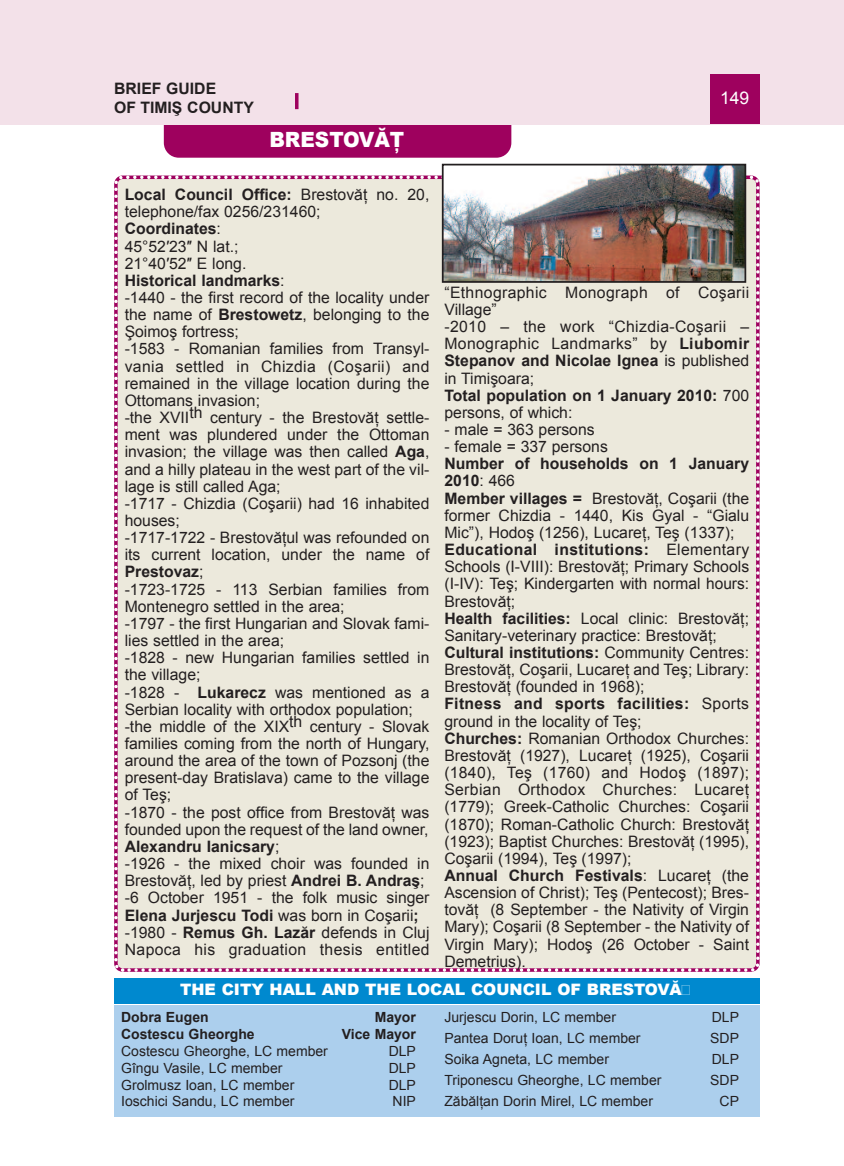
<style>
.page{position:relative;width:844px;height:1166px;background:#fff}
.page>*{position:absolute;margin:0;border:0;box-sizing:border-box;transform-origin:0 0}
.t1{font:900 21px "Arial";color:#fff;scale:.95 1}
.t2{font:17.5px "Arial";color:#fff}
.t3{font:15.75px/17.2px "Arial";color:#231f20}
.t4{font:15.75px/17.2px "Arial";letter-spacing:.02em;color:#231f20}
.t5{font:900 15.75px "Arial";color:#fff}
.t6{font:700 15.75px/18.9px "Arial";color:#231f20}
.t7{font:14px "Arial";color:#231f20}
.t8{font:700 14px "Arial";color:#231f20}
.s1{font-weight:700}
</style>
<div class="page">
<div style="left:164px;top:94px;width:347px;height:64px;background:#9e015e;border-radius:15px"></div>
<div style="left:0;top:0;width:843px;height:124px;background:#f3e1e9"></div>
<div style="left:709px;top:74px;width:50px;height:50px;background:#9e015e"></div>
<hr style="left:295px;top:93px;width:3px;height:16px;background:#9e015e">
<div style="left:114px;top:173px;width:646px;height:799px;background:#ece9dc"></div>
<svg style="left:121px;top:968px;width:3px;height:4px"></svg>
<div style="left:114px;top:1005px;width:645px;height:111px;background:#accfed"></div>
<div style="left:114px;top:978px;width:645px;height:26px;background:#0089cf"></div>
<img style="left:444px;top:167px;width:299px;height:113px">
<div style="left:441px;top:164px;width:305px;height:119px;border:2px solid #231f20"></div>
<p class="t6" style="left:114px;top:79px;width:141px">BRIEF GUIDE<br>OF TIMIŞ COUNTY</p>
<h1 class="t1" style="left:269px;top:124px;width:143px">BRESTOVĂţ</h1>
<p class="t3" style="left:125px;top:186px;width:306px"><span class="s1">Local Council Office:</span> Brestovăţ no. 20, telephone/fax 0256/231460;<br><span class="s1">Coordinates</span>:<br>45°52′23″ N lat.;<br>21°40′52″ E long.<br><span class="s1">Historical landmarks</span>:<br>-1440 - the first record of the locality under the name of <span class="s1">Brestowetz</span>, belonging to the Şoimoş fortress;<br>-1583 - Romanian families from Transyl&shy;vania settled in Chizdia (Coşarii) and remained in the village location during the Ottomans invasion;<br>-the XVIIth century - the Brestovăţ settle&shy;ment was plundered under the Ottoman invasion; the village was then called <span class="s1">Aga</span>, and a hilly plateau in the west part of the vil&shy;lage is still called Aga;<br>-1717 - Chizdia (Coşarii) had 16 inhabited houses;<br>-1717-1722 - Brestovăţul was refounded on its current location, under the name of <span class="s1">Prestovaz</span>;<br>-1723-1725 - 113 Serbian families from Montenegro settled in the area;<br>-1797 - the first Hungarian and Slovak fami&shy;lies settled in the area;<br>-1828 - new Hungarian families settled in the village;<br>-1828 - <span class="s1">Lukarecz</span> was mentioned as a Serbian locality with orthodox population; -the middle of the XIXth century - Slovak families coming from the north of Hungary, around the area of the town of Pozsonj (the present-day Bratislava) came to the village of Teş;<br>-1870 - the post office from Brestovăţ was founded upon the request of the land owner, <span class="s1">Alexandru Ianicsary</span>;<br>-1926 - the mixed choir was founded in Brestovăţ, led by priest <span class="s1">Andrei B. Andraş</span>; -6 October 1951 - the folk music singer <span class="s1">Elena Jurjescu Todi</span> was born in Coşarii<span class="s1">; </span>-1980 - <span class="s1">Remus Gh. Lazăr</span> defends in Cluj Napoca his graduation thesis entitled</p>
<p class="t2" style="left:720px;top:88px;width:31px">149</p>
<p class="t4" style="left:444px;top:284px;width:306px">“Ethnographic Monograph of Coşarii<br>Village”<br>-2010 – the work “Chizdia-Coşarii –<br>Monographic Landmarks” by <span class="s1">Liubomir<br>Stepanov and Nicolae Ignea</span> is published in Timişoara;<br><span class="s1">Total population on 1 January 2010:</span> 700 persons, of which:</p>
<p class="t3" style="left:444px;top:421px;width:152px">- male = 363 persons</p>
<p class="t3" style="left:444px;top:438px;width:165px">- female = 337 persons</p>
<p class="t3" style="left:444px;top:455px;width:306px"><span class="s1">Number of households on 1 January 2010</span>: 466<br><span class="s1">Member villages =</span> Brestovăţ, Coşarii (the former Chizdia - 1440, Kis Gyal - “Gialu Mic”), Hodoş (1256), Lucareţ, Teş (1337); <span class="s1">Educational institutions:</span> Elementary Schools (I-VIII): Brestovăţ; Primary Schools (I-IV): Teş; Kindergarten with normal hours:<br>Brestovăţ;<br><span class="s1">Health facilities:</span> Local clinic: Brestovăţ; Sanitary-veterinary practice: Brestovăţ; <span class="s1">Cultural institutions:</span> Community Centres:<br>Brestovăţ, Coşarii, Lucareţ and Teş; Library:<br>Brestovăţ (founded in 1968);<br><span class="s1">Fitness and sports facilities:</span> Sports ground in the locality of Teş;<br><span class="s1">Churches:</span> Romanian Orthodox Churches:<br>Brestovăţ (1927), Lucareţ (1925), Coşarii (1840), Teş (1760) and Hodoş (1897); Serbian Orthodox Churches: Lucareţ (1779); Greek-Catholic Churches: Coşarii (1870); Roman-Catholic Church: Brestovăţ (1923); Baptist Churches: Brestovăţ (1995), Coşarii (1994), Teş (1997);<br><span class="s1">Annual Church Festivals</span>: Lucareţ (the Ascension of Christ); Teş (Pentecost); Bres&shy;tovăţ (8 September - the Nativity of Virgin Mary); Coşarii (8 September - the Nativity of Virgin Mary); Hodoş (26 October - Saint Demetrius).</p>
<p class="t5" style="left:180px;top:977px;width:515px">THE CITY HALL AND THE LOCAL COUNCIL OF BRESTOVĂȚ</p>
<p class="t8" style="left:121px;top:1009px;width:89px">Dobra Eugen</p>
<p class="t8" style="left:374px;top:1009px;width:43px">Mayor</p>
<p class="t8" style="left:121px;top:1026px;width:135px">Costescu Gheorghe</p>
<p class="t8" style="left:342px;top:1026px;width:76px">Vice Mayor</p>
<p class="t7" style="left:121px;top:1043px;width:208px">Costescu Gheorghe, LC member</p>
<p class="t7" style="left:388px;top:1043px;width:29px">DLP</p>
<p class="t7" style="left:121px;top:1060px;width:163px">Gîngu Vasile, LC member</p>
<p class="t7" style="left:388px;top:1060px;width:29px">DLP</p>
<p class="t7" style="left:121px;top:1077px;width:175px">Grolmusz Ioan, LC member</p>
<p class="t7" style="left:388px;top:1077px;width:29px">DLP</p>
<p class="t7" style="left:121px;top:1094px;width:175px">Ioschici Sandu, LC member</p>
<p class="t7" style="left:392px;top:1094px;width:25px">NIP</p>
<p class="t7" style="left:444px;top:1009px;width:173px">Jurjescu Dorin, LC member</p>
<p class="t7" style="left:711px;top:1009px;width:29px">DLP</p>
<p class="t7" style="left:444px;top:1030px;width:198px">Pantea Doruţ Ioan, LC member</p>
<p class="t7" style="left:710px;top:1030px;width:30px">SDP</p>
<p class="t7" style="left:444px;top:1051px;width:166px">Soika Agneta, LC member</p>
<p class="t7" style="left:711px;top:1051px;width:29px">DLP</p>
<p class="t7" style="left:444px;top:1072px;width:218px">Triponescu Gheorghe, LC member</p>
<p class="t7" style="left:710px;top:1072px;width:30px">SDP</p>
<p class="t7" style="left:444px;top:1094px;width:210px">Zăbălţan Dorin Mirel, LC member</p>
<p class="t7" style="left:719px;top:1094px;width:21px">CP</p>
</div>
